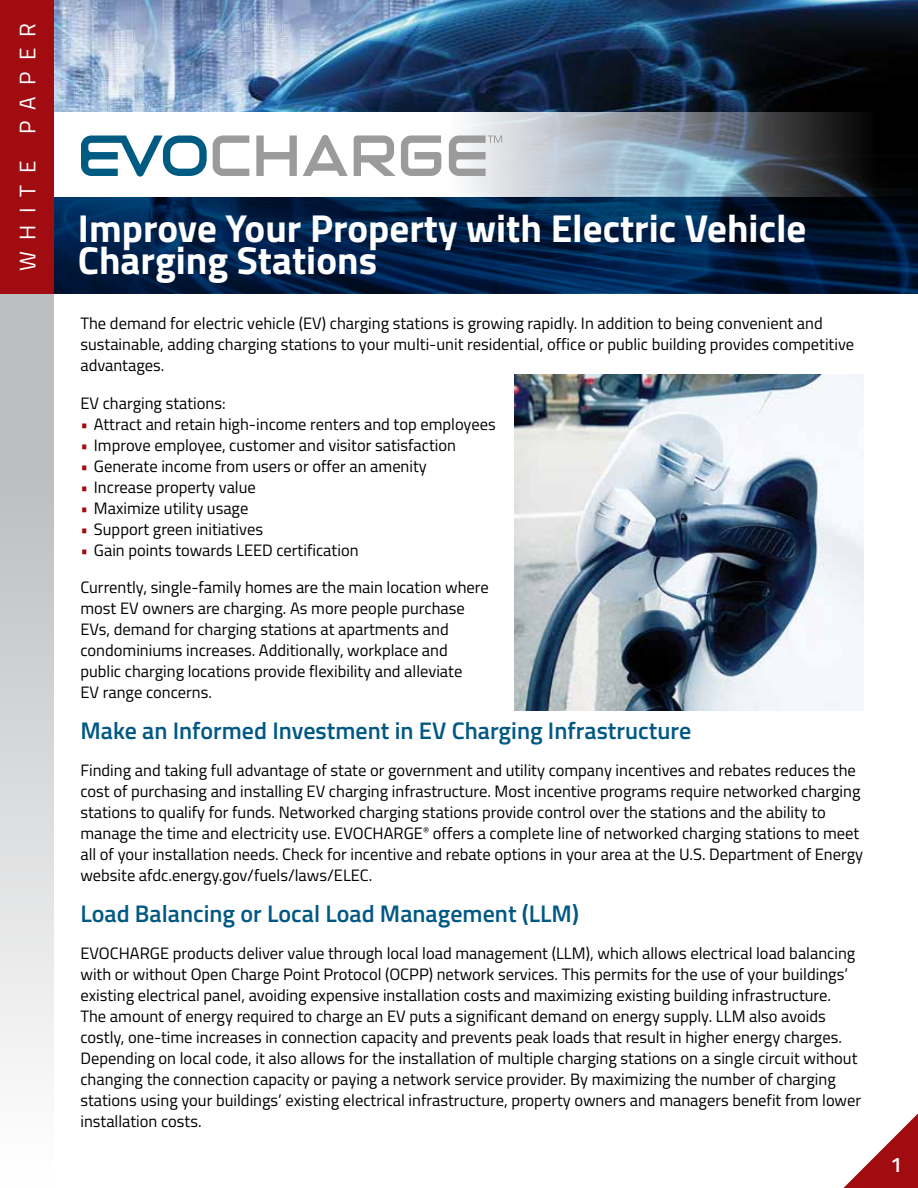
<style>
.page{position:relative;width:918px;height:1188px;background:#fff}
.page>*{position:absolute;margin:0;border:0;box-sizing:border-box;transform-origin:0 0}
.t1{font:700 39px/31.5px "Titillium";color:#fff}
.t2{font:600 24px "Titillium";color:#005884}
.t3{font:22.5px "Titillium";letter-spacing:.5em;color:#fff}
.t4{font:600 21px "Titillium";color:#fff}
.t5{font:16.5px/21px "Titillium";color:#000}
.s1{color:#a10c11}
</style>
<div class="page">
<img style="left:54px;top:0;width:864px;height:112px">
<svg style="left:54px;top:197px;width:864px;height:97px;background:#001f45"></svg>
<svg style="left:843px;top:1113px;width:75px;height:75px"></svg>
<svg style="left:88px;top:112px;width:830px;height:85px"></svg>
<div style="left:0;top:0;width:54px;height:294px;background:#a10c11"></div>
<div style="left:0;top:294px;width:54px;height:894px;background:linear-gradient(to bottom,#b1b3b6,#fdfdfd)"></div>
<img style="left:514px;top:374px;width:349px;height:337px">
<svg style="left:81px;top:136px;width:126px;height:41px"></svg>
<svg style="left:213px;top:135px;width:289px;height:41px"></svg>
<h3 class="t3" style="left:11px;top:271px;width:250px;rotate:-90deg">WHITE PAPER</h3>
<h1 class="t1" style="left:78px;top:211px;width:730px">Improve Your Property with Electric Vehicle<br>Charging Stations</h1>
<p class="t5" style="left:80px;top:312px;width:775px">The demand for electric vehicle (EV) charging stations is growing rapidly. In addition to being convenient and sustainable, adding charging stations to your multi-unit residential, office or public building provides competitive advantages.</p>
<p class="t5" style="left:80px;top:392px;width:147px">EV charging stations:</p>
<p class="t5" style="left:80px;top:413px;width:417px"><span class="s1">•</span> Attract and retain high-income renters and top employees</p>
<p class="t5" style="left:80px;top:434px;width:377px"><span class="s1">•</span> Improve employee, customer and visitor satisfaction</p>
<p class="t5" style="left:80px;top:455px;width:348px"><span class="s1">•</span> Generate income from users or offer an amenity</p>
<p class="t5" style="left:80px;top:476px;width:177px"><span class="s1">•</span> Increase property value</p>
<p class="t5" style="left:80px;top:497px;width:170px"><span class="s1">•</span> Maximize utility usage</p>
<p class="t5" style="left:80px;top:518px;width:184px"><span class="s1">•</span> Support green initiatives</p>
<p class="t5" style="left:80px;top:539px;width:280px"><span class="s1">•</span> Gain points towards LEED certification</p>
<p class="t5" style="left:80px;top:576px;width:410px">Currently, single-family homes are the main location where most EV owners are charging. As more people purchase EVs, demand for charging stations at apartments and condominiums increases. Additionally, workplace and public charging locations provide flexibility and alleviate<br>EV range concerns.</p>
<h2 class="t2" style="left:80px;top:712px;width:612px">Make an Informed Investment in EV Charging Infrastructure</h2>
<p class="t5" style="left:80px;top:759px;width:784px">Finding and taking full advantage of state or government and utility company incentives and rebates reduces the cost of purchasing and installing EV charging infrastructure. Most incentive programs require networked charging stations to qualify for funds. Networked charging stations provide control over the stations and the ability to manage the time and electricity use. EVOCHARGE<sup>®</sup> offers a complete line of networked charging stations to meet all of your installation needs. Check for incentive and rebate options in your area at the U.S. Department of Energy website afdc.energy.gov/fuels/laws/ELEC.</p>
<h2 class="t2" style="left:80px;top:895px;width:500px">Load Balancing or Local Load Management (LLM)</h2>
<p class="t5" style="left:80px;top:942px;width:782px">EVOCHARGE products deliver value through local load management (LLM), which allows electrical load balancing with or without Open Charge Point Protocol (OCPP) network services. This permits for the use of your buildings’ existing electrical panel, avoiding expensive installation costs and maximizing existing building infrastructure.<br>The amount of energy required to charge an EV puts a significant demand on energy supply. LLM also avoids costly, one-time increases in connection capacity and prevents peak loads that result in higher energy charges.<br>Depending on local code, it also allows for the installation of multiple charging stations on a single circuit without changing the connection capacity or paying a network service provider. By maximizing the number of charging stations using your buildings’ existing electrical infrastructure, property owners and managers benefit from lower installation costs.</p>
<p class="t4" style="left:891px;top:1149px;width:13px">1</p>
</div>
